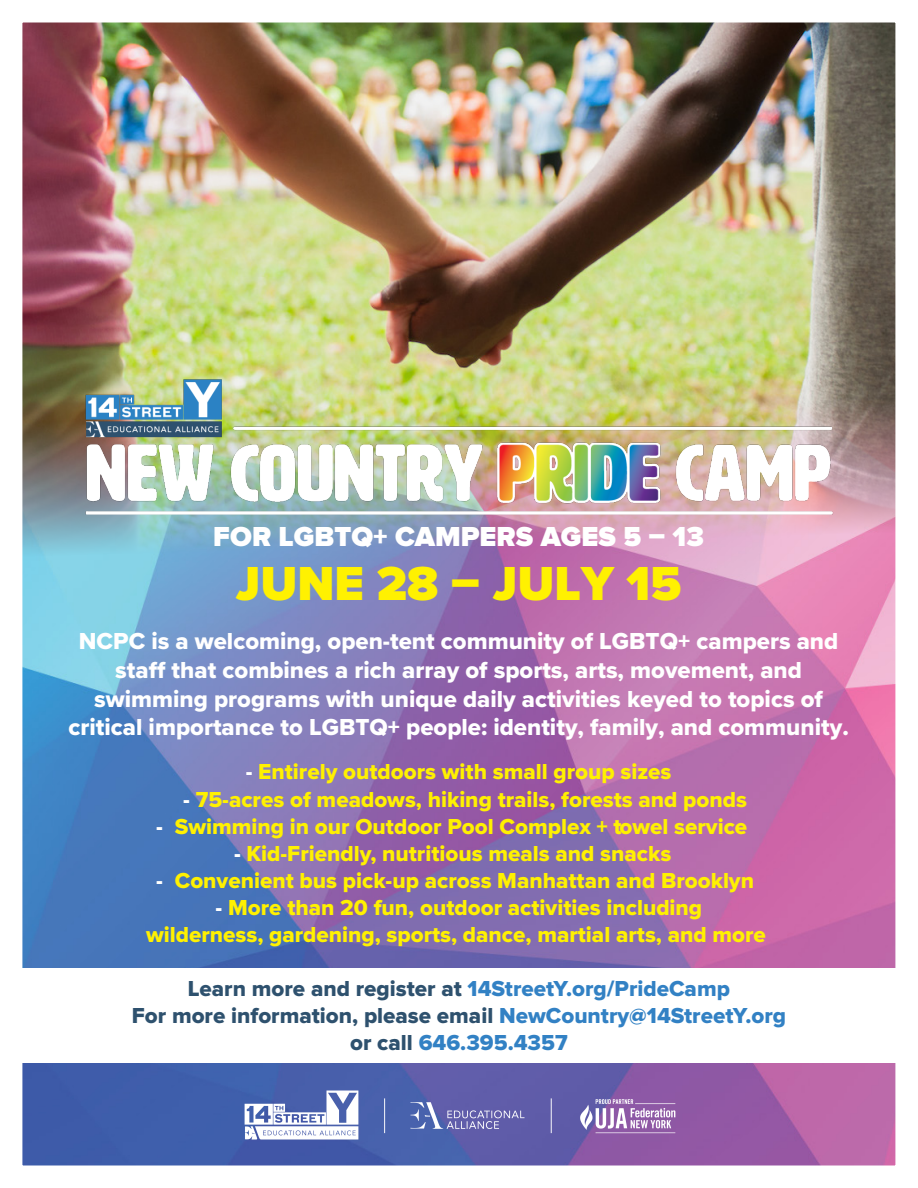
<style>
.page{position:relative;width:918px;height:1188px;background:#fff}
.page>*{position:absolute;margin:0;border:0;box-sizing:border-box;transform-origin:0 0}
.t1{font:900 49.5px "Proxima Nova";color:#fff101}
.t2{font:900 28.5px "Proxima Nova";color:#fff}
.t3{font:24px/28.8px "Proxima Nova Extrabld";color:#fff;text-align:center}
.t4{font:22.5px/27px "Proxima Nova Extrabld";color:#fff101;text-align:center}
.t5{font:22.5px "Proxima Nova Extrabld";color:#3281c4}
.t6{font:22.5px "Proxima Nova Extrabld";color:#2e516e}
.s1{color:#fff}
.s2{color:#2e516e}
.s3{color:#3281c4}
</style>
<div class="page">
<img style="left:22px;top:22px;width:874px;height:1144px">
<img style="left:242px;top:1084px;width:437px;height:61px">
<p class="t2" style="left:213px;top:519px;width:492px">FOR LGBTQ+ CAMPERS AGES 5 – 13</p>
<p class="t1" style="left:236px;top:547px;width:447px">JUNE 28 – JULY 15</p>
<p class="t3" style="left:68px;top:626px;width:782px">NCPC is a welcoming, open-tent community of LGBTQ+ campers and staff that combines a rich array of sports, arts, movement, and swimming programs with unique daily activities keyed to topics of critical importance to LGBTQ+ people: identity, family, and community.</p>
<p class="t4" style="left:246px;top:759px;width:427px"><span class="s1">-</span> Entirely outdoors with small group sizes</p>
<p class="t4" style="left:183px;top:785px;width:565px"><span class="s1">-</span> 75-acres of meadows, hiking trails, forests and ponds</p>
<p class="t4" style="left:156px;top:814px;width:592px"><span class="s1">-</span> Swimming in our Outdoor Pool Complex + towel service</p>
<p class="t4" style="left:234px;top:841px;width:439px"><span class="s1">-</span> Kid-Friendly, nutritious meals and snacks</p>
<p class="t4" style="left:156px;top:868px;width:599px"><span class="s1">-</span> Convenient bus pick-up across Manhattan and Brooklyn</p>
<p class="t4" style="left:146px;top:895px;width:621px"><span class="s1">-</span> More than 20 fun, outdoor activities including<br>wilderness, gardening, sports, dance, martial arts, and more</p>
<p class="t5" style="left:188px;top:978px;width:544px"><span class="s2">Learn more and register at</span> 14StreetY.org/PrideCamp</p>
<p class="t6" style="left:132px;top:1005px;width:656px">For more information, please email <span class="s3">NewCountry@14StreetY.org</span></p>
<p class="t5" style="left:350px;top:1032px;width:219px"><span class="s2">or call</span> 646.395.4357</p>
</div>
